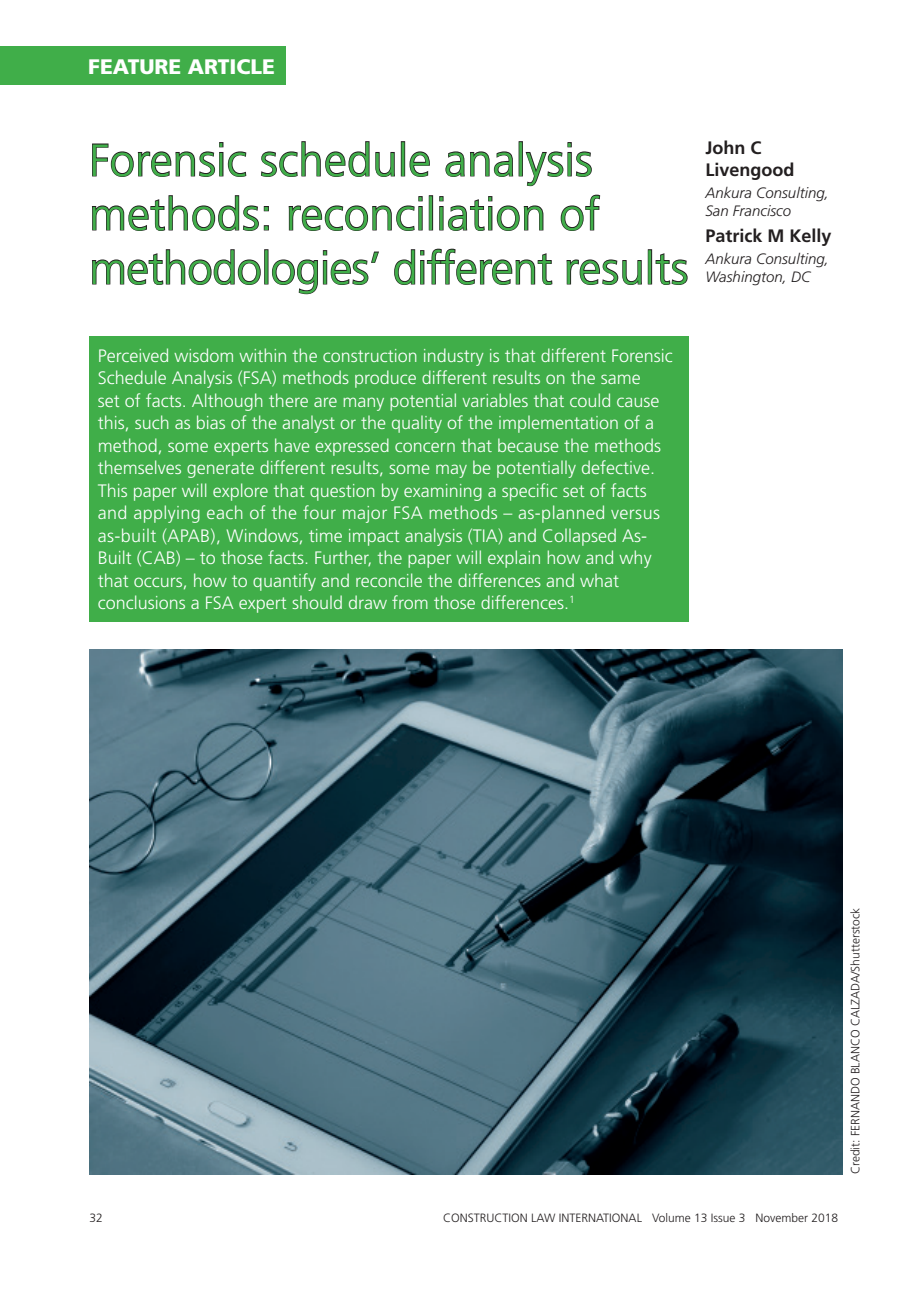
<style>
.page{position:relative;width:919px;height:1289px;background:#fff}
.page>*{position:absolute;margin:0;border:0;box-sizing:border-box;transform-origin:0 0}
.t1{font:300 45px/54px "Frutiger";letter-spacing:.01em;color:#40ae49}
.C-head{font:900 21px "Frutiger";color:#fff}
.Intro_text{font:300 18px/22.5px "Frutiger";color:#fff}
.Author{font:700 18px/21.6px "Frutiger";color:#231f20}
.Company{font:italic 300 15px/18px "Frutiger";color:#231f20}
.t2{font:300 12px "Frutiger";color:#231f20}
</style>
<div class="page">
<div style="left:0;top:47px;width:286px;height:38px;background:#40ae49"></div>
<svg style="left:92px;top:142px;width:155px;height:35px"></svg>
<svg style="left:261px;top:141px;width:134px;height:36px"></svg>
<div style="left:401px;top:141px;width:4px;height:35px;border:2px solid #231f20"></div>
<svg style="left:409px;top:151px;width:21px;height:26px"></svg>
<svg style="left:445px;top:151px;width:69px;height:26px"></svg>
<div style="left:518px;top:141px;width:5px;height:35px;border:2px solid #231f20"></div>
<svg style="left:525px;top:142px;width:67px;height:45px"></svg>
<svg style="left:91px;top:195px;width:178px;height:36px"></svg>
<svg style="left:288px;top:196px;width:134px;height:35px"></svg>
<div style="left:429px;top:195px;width:4px;height:35px;border:2px solid #231f20"></div>
<svg style="left:439px;top:196px;width:105px;height:35px"></svg>
<svg style="left:560px;top:194px;width:41px;height:37px"></svg>
<svg style="left:92px;top:249px;width:169px;height:36px"></svg>
<div style="left:264px;top:249px;width:4px;height:35px;border:2px solid #231f20"></div>
<svg style="left:272px;top:250px;width:107px;height:45px"></svg>
<svg style="left:394px;top:248px;width:159px;height:37px"></svg>
<svg style="left:566px;top:259px;width:76px;height:26px"></svg>
<div style="left:647px;top:249px;width:5px;height:35px;border:2px solid #231f20"></div>
<svg style="left:655px;top:253px;width:33px;height:32px"></svg>
<div style="left:89px;top:336px;width:599px;height:285px;background:#40ae49"></div>
<img style="left:89px;top:649px;width:753px;height:525px">
<p class="C-head" style="left:88px;top:54px;width:188px">FEATURE ARTICLE</p>
<p class="t1" style="left:89px;top:133px;width:600px">Forensic schedule analysis methods: reconciliation of methodologies’ different results</p>
<p class="Author" style="left:705px;top:137px;width:91px">John C<br>Livengood</p>
<p class="Company" style="left:705px;top:184px;width:125px">Ankura Consulting,<br>San Francisco</p>
<p class="Author" style="left:705px;top:225px;width:128px">Patrick M Kelly</p>
<p class="Company" style="left:705px;top:250px;width:125px">Ankura Consulting,<br>Washington, DC</p>
<p class="Intro_text" style="left:98px;top:344px;width:576px">Perceived wisdom within the construction industry is that different Forensic Schedule Analysis (FSA) methods produce different results on the same<br>set of facts. Although there are many potential variables that could cause this, such as bias of the analyst or the quality of the implementation of a method, some experts have expressed concern that because the methods themselves generate different results, some may be potentially defective.<br>This paper will explore that question by examining a specific set of facts and applying each of the four major FSA methods – as-planned versus as-built (APAB), Windows, time impact analysis (TIA) and Collapsed As-Built (CAB) – to those facts. Further, the paper will explain how and why that occurs, how to quantify and reconcile the differences and what conclusions a FSA expert should draw from those differences.<sup>1</sup></p>
<p class="t2" style="left:848px;top:1174px;width:268px;rotate:-90deg">Credit: FERNANDO BLANCO CALZADA/Shutterstock</p>
<p class="t2" style="left:89px;top:1210px;width:15px">32</p>
<p class="t2" style="left:443px;top:1210px;width:396px">CONSTRUCTION LAW INTERNATIONAL Volume 13 Issue 3 November 2018</p>
</div>
